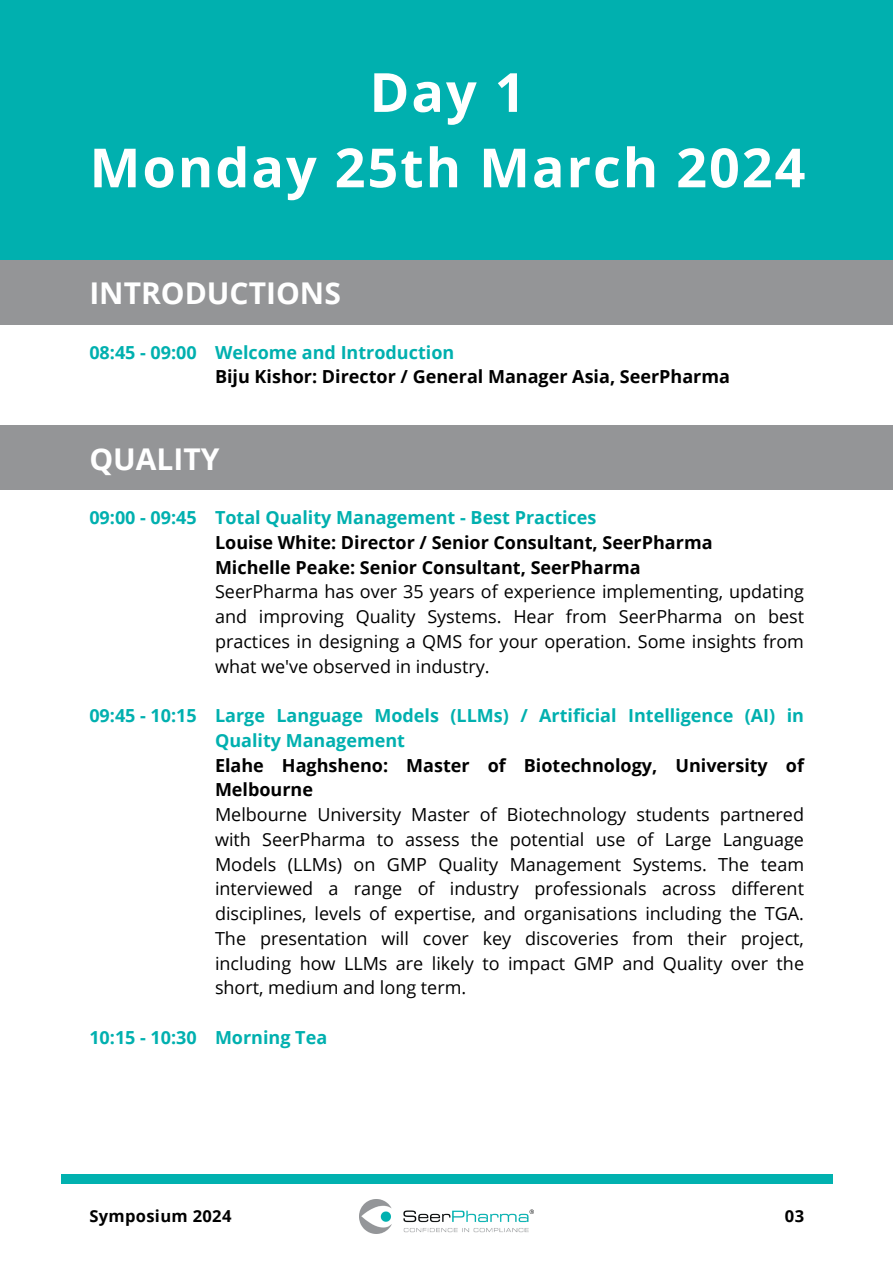
<style>
.page{position:relative;width:893px;height:1264px;background:#fff}
.page>*{position:absolute;margin:0;border:0;box-sizing:border-box;transform-origin:0 0}
.t1{font:700 54px/75.3px "Open Sans";letter-spacing:.035em;color:#fff;text-align:center}
.t2{font:700 30px "Open Sans";color:#fff}
.t3{font:18px/24.8px "Open Sans";color:#000;text-align:justify}
.t4{font:700 18px/24.8px "Open Sans";color:#000}
.t5{font:700 18px/24.8px "Open Sans";color:#00b0af}
.t6{font:700 16.5px "Open Sans";letter-spacing:.02em;color:#000}
.s1{color:#00b0af}
</style>
<div class="page">
<div style="left:0;top:0;width:892px;height:260px;background:#00b0af"></div>
<div style="left:62px;top:1174px;width:770px;height:9px;background:#01b1af"></div>
<div style="left:0;top:260px;width:892px;height:65px;background:#949597"></div>
<div style="left:0;top:425px;width:892px;height:65px;background:#949597"></div>
<img style="left:360px;top:1199px;width:173px;height:34px">
<h3 class="t1" style="left:89px;top:53px;width:717px">Day 1<br>Monday 25th March 2024</h3>
<h3 class="t2" style="left:89px;top:272px;width:253px">INTRODUCTIONS</h3>
<h2 class="t5" style="left:89px;top:339px;width:109px">08:45 - 09:00</h2>
<p class="t4" style="left:215px;top:339px;width:516px"><span class="s1">Welcome and Introduction<br></span>Biju Kishor: Director / General Manager Asia, SeerPharma</p>
<h3 class="t2" style="left:89px;top:438px;width:132px">QUALITY</h3>
<h3 class="t5" style="left:89px;top:504px;width:109px">09:00 - 09:45</h3>
<p class="t5" style="left:215px;top:504px;width:383px">Total Quality Management - Best Practices</p>
<p class="t4" style="left:215px;top:529px;width:499px">Louise White: Director / Senior Consultant, SeerPharma</p>
<p class="t4" style="left:215px;top:554px;width:427px">Michelle Peake: Senior Consultant, SeerPharma</p>
<p class="t3" style="left:215px;top:579px;width:590px">SeerPharma has over 35 years of experience implementing, updating and improving Quality Systems. Hear from SeerPharma on best practices in designing a QMS for your operation. Some insights from what we've observed in industry.</p>
<p class="t5" style="left:215px;top:702px;width:590px">Large Language Models (LLMs) / Artificial Intelligence (AI) in<br>Quality Management</p>
<p class="t4" style="left:215px;top:752px;width:590px">Elahe Haghsheno: Master of Biotechnology, University of<br>Melbourne</p>
<h3 class="t3" style="left:215px;top:801px;width:590px">Melbourne University Master of Biotechnology students partnered with SeerPharma to assess the potential use of Large Language Models (LLMs) on GMP Quality Management Systems. The team interviewed a range of industry professionals across different disciplines, levels of expertise, and organisations including the TGA.<br>The presentation will cover key discoveries from their project, including how LLMs are likely to impact GMP and Quality over the short, medium and long term.</h3>
<p class="t5" style="left:215px;top:1024px;width:114px">Morning Tea</p>
<h3 class="t5" style="left:89px;top:702px;width:109px">09:45 - 10:15</h3>
<h3 class="t5" style="left:89px;top:1024px;width:109px">10:15 - 10:30</h3>
<h2 class="t6" style="left:89px;top:1204px;width:144px">Symposium 2024</h2>
<h1 class="t6" style="left:784px;top:1204px;width:21px">03</h1>
</div>
